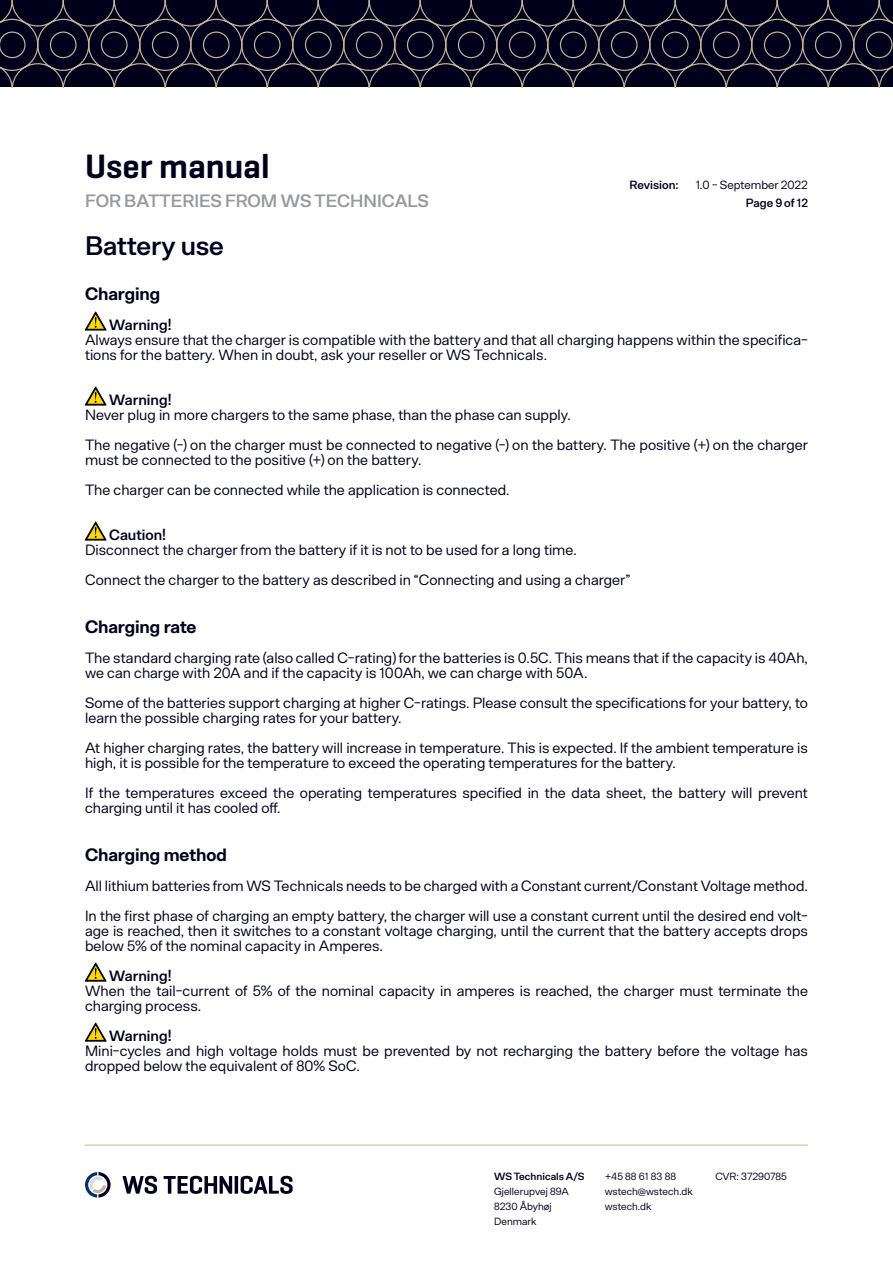
<style>
.page{position:relative;width:893px;height:1263px;background:#fff}
.page>*{position:absolute;margin:0;border:0;box-sizing:border-box;transform-origin:0 0}
.t1{font:600 34.5px "Geogrotesque";color:#00001a}
.Manual_Header_1{font:600 27px "Arbeit";letter-spacing:-.01em;color:#00001a}
.Manual_Subtitle{font:700 18px "Arbeit";letter-spacing:-.005em;color:#00001a}
.t2{font:600 18px "Arbeit";color:#97999c}
.Manual_maintext_1{font:15px/15px "Arbeit";color:#00001a}
.Manual_Caution{font:600 15px "Arbeit";color:#00001a}
.t3{font:600 12px "Arbeit";color:#00001a}
.t4{font:12px "Arbeit";color:#00001a}
.t5{font:10.5px/15px "Arbeit";color:#00001a}
.t6{font:600 10.5px "Arbeit";color:#00001a}
</style>
<div class="page">
<svg style="left:0;top:0;width:893px;height:87px;background:#131227"></svg>
<hr style="left:85px;top:1145px;width:723px;height:1px;background:#c3b49b">
<svg style="left:123px;top:1176px;width:34px;height:18px"></svg>
<svg style="left:164px;top:1176px;width:68px;height:18px"></svg>
<hr style="left:235px;top:1176px;width:3px;height:18px;background:#00001a">
<svg style="left:241px;top:1176px;width:52px;height:18px"></svg>
<svg style="left:85px;top:1172px;width:26px;height:25px"></svg>
<svg style="left:85px;top:312px;width:21px;height:18px"></svg>
<svg style="left:85px;top:387px;width:21px;height:18px"></svg>
<svg style="left:85px;top:522px;width:21px;height:18px"></svg>
<svg style="left:85px;top:963px;width:21px;height:18px"></svg>
<svg style="left:85px;top:1023px;width:21px;height:18px"></svg>
<h1 class="t1" style="left:85px;top:145px;width:186px">User manual</h1>
<p class="t2" style="left:85px;top:190px;width:345px">FOR BATTERIES FROM WS TECHNICALS</p>
<p class="Manual_Header_1" style="left:85px;top:230px;width:140px">Battery use</p>
<p class="Manual_Subtitle" style="left:85px;top:283px;width:77px">Charging</p>
<p class="Manual_Caution" style="left:109px;top:316px;width:64px">Warning!</p>
<p class="Manual_maintext_1" style="left:85px;top:333px;width:724px">Always ensure that the charger is compatible with the battery and that all charging happens within the specifica&shy;tions for the battery. When in doubt, ask your reseller or WS Technicals.</p>
<p class="Manual_Caution" style="left:109px;top:391px;width:64px">Warning!</p>
<p class="Manual_maintext_1" style="left:85px;top:408px;width:487px">Never plug in more chargers to the same phase, than the phase can supply.</p>
<p class="Manual_maintext_1" style="left:85px;top:438px;width:724px">The negative (-) on the charger must be connected to negative (-) on the battery. The positive (+) on the charger must be connected to the positive (+) on the battery.</p>
<p class="Manual_maintext_1" style="left:85px;top:483px;width:426px">The charger can be connected while the application is connected.</p>
<p class="Manual_Caution" style="left:109px;top:526px;width:58px">Caution!</p>
<p class="Manual_maintext_1" style="left:85px;top:543px;width:493px">Disconnect the charger from the battery if it is not to be used for a long time.</p>
<p class="Manual_maintext_1" style="left:85px;top:573px;width:547px">Connect the charger to the battery as described in “Connecting and using a charger”</p>
<p class="Manual_Subtitle" style="left:85px;top:616px;width:113px">Charging rate</p>
<p class="Manual_maintext_1" style="left:85px;top:651px;width:724px">The standard charging rate (also called C-rating) for the batteries is 0.5C. This means that if the capacity is 40Ah, we can charge with 20A and if the capacity is 100Ah, we can charge with 50A.</p>
<p class="Manual_maintext_1" style="left:85px;top:696px;width:724px">Some of the batteries support charging at higher C-ratings. Please consult the specifications for your battery, to learn the possible charging rates for your battery.</p>
<p class="Manual_maintext_1" style="left:85px;top:741px;width:724px">At higher charging rates, the battery will increase in temperature. This is expected. If the ambient temperature is high, it is possible for the temperature to exceed the operating temperatures for the battery.</p>
<p class="Manual_maintext_1" style="left:85px;top:786px;width:724px">If the temperatures exceed the operating temperatures specified in the data sheet, the battery will prevent charging until it has cooled off.</p>
<p class="Manual_Subtitle" style="left:85px;top:844px;width:144px">Charging method</p>
<p class="Manual_maintext_1" style="left:85px;top:879px;width:724px">All lithium batteries from WS Technicals needs to be charged with a Constant current/Constant Voltage method.</p>
<p class="Manual_maintext_1" style="left:85px;top:909px;width:724px;text-align:justify">In the first phase of charging an empty battery, the charger will use a constant current until the desired end volt&shy;age is reached, then it switches to a constant voltage charging, until the current that the battery accepts drops below 5% of the nominal capacity in Amperes.</p>
<p class="Manual_Caution" style="left:109px;top:967px;width:64px">Warning!</p>
<p class="Manual_maintext_1" style="left:85px;top:984px;width:724px">When the tail-current of 5% of the nominal capacity in amperes is reached, the charger must terminate the charging process.</p>
<p class="Manual_Caution" style="left:109px;top:1027px;width:64px">Warning!</p>
<p class="Manual_maintext_1" style="left:85px;top:1044px;width:724px">Mini-cycles and high voltage holds must be prevented by not recharging the battery before the voltage has dropped below the equivalent of 80% SoC.</p>
<p class="t3" style="left:629px;top:178px;width:51px">Revision:</p>
<p class="t4" style="left:696px;top:178px;width:114px">1.0 - September 2022</p>
<p class="t3" style="left:746px;top:196px;width:63px">Page 9 of 12</p>
<p class="t6" style="left:494px;top:1170px;width:92px">WS Technicals A/S</p>
<p class="t5" style="left:494px;top:1184px;width:76px">Gjellerupvej 89A<br>8230 Åbyhøj<br>Denmark</p>
<p class="t5" style="left:605px;top:1169px;width:90px">+45 88 61 83 88 wstech@wstech.dk wstech.dk</p>
<p class="t5" style="left:715px;top:1169px;width:73px">CVR: 37290785</p>
</div>
